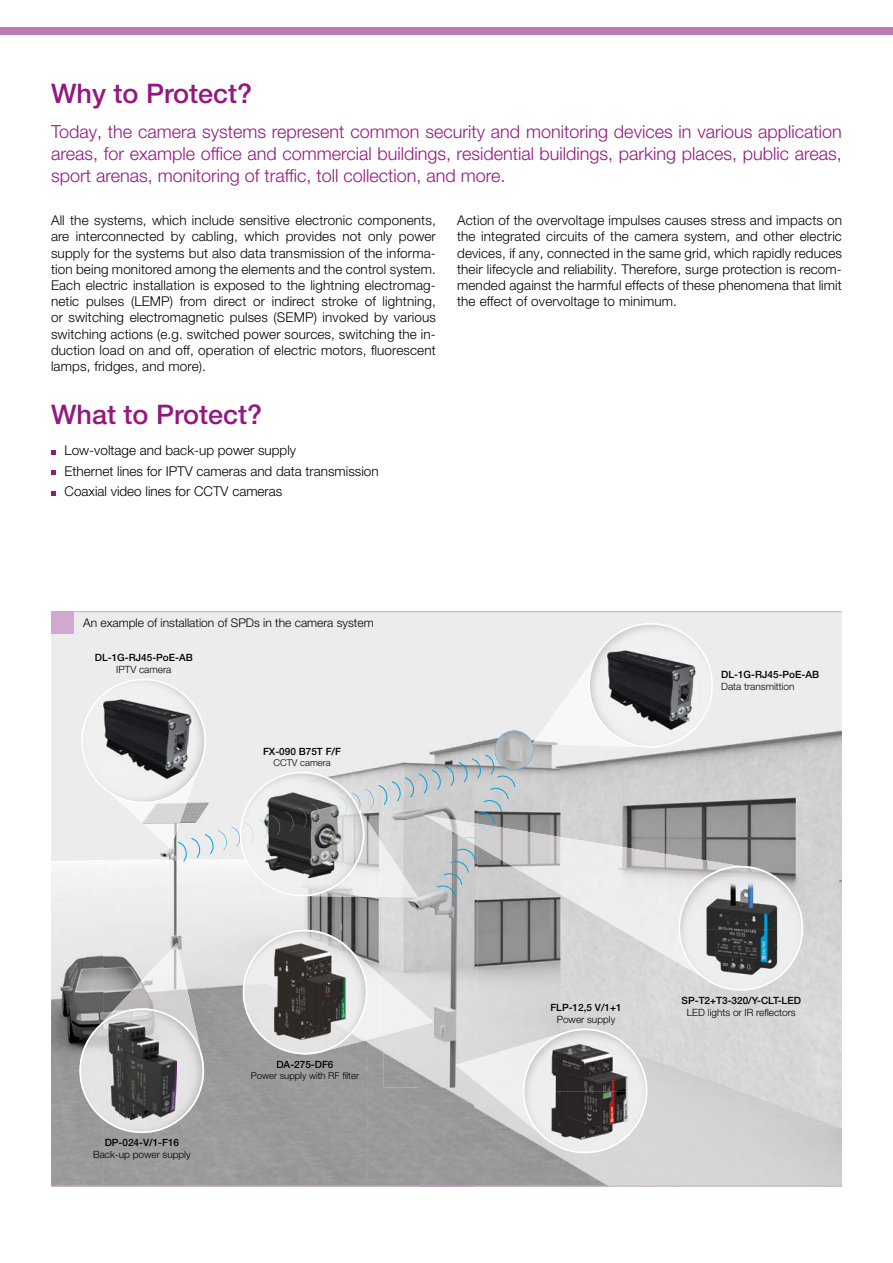
<style>
.page{position:relative;width:893px;height:1263px;background:#fff}
.page>*{position:absolute;margin:0;border:0;box-sizing:border-box;transform-origin:0 0}
.t1{font:500 27px "Helvetica Neue LT Pro";color:#951881}
.t2{font:300 18px/21.6px "Helvetica Neue LT Pro";color:#951881;text-align:justify}
.t3{font:300 13.5px/16.2px "Helvetica Neue LT Pro";color:#000;text-align:justify}
.t4{font:300 12px "Helvetica Neue LT Pro";color:#000}
.t5{font:500 10.05px "Helvetica Neue LT Pro";color:#000}
.t6{font:300 10.05px "Helvetica Neue LT Pro";color:#000}
.t7{font:300 9.45px "Helvetica Neue LT Pro";color:#000}
</style>
<div class="page">
<div style="left:0;top:27px;width:893px;height:8px;background:#bb7bb3"></div>
<svg style="left:51px;top:450px;width:5px;height:5px"></svg>
<svg style="left:51px;top:470px;width:5px;height:5px"></svg>
<svg style="left:51px;top:491px;width:5px;height:5px"></svg>
<img style="left:473px;top:612px;width:158px;height:574px">
<img style="left:684px;top:663px;width:158px;height:209px">
<img style="left:51px;top:715px;width:52px;height:471px">
<img style="left:631px;top:756px;width:53px;height:68px">
<img style="left:156px;top:905px;width:106px;height:281px">
<img style="left:315px;top:905px;width:68px;height:45px">
<img style="left:262px;top:905px;width:53px;height:18px">
<div style="left:420px;top:1087px;width:53px;height:99px;background:#9a9999"></div>
<img style="left:105px;top:1139px;width:74px;height:7px">
<img style="left:383px;top:905px;width:95px;height:182px">
<img style="left:478px;top:1034px;width:40px;height:101px">
<img style="left:455px;top:1058px;width:23px;height:25px">
<svg style="left:518px;top:1024px;width:134px;height:134px;background:#a8a5a6"></svg>
<img style="left:545px;top:1041px;width:85px;height:9px">
<img style="left:545px;top:1131px;width:85px;height:11px">
<img style="left:532px;top:655px;width:47px;height:92px">
<img style="left:374px;top:950px;width:9px;height:100px">
<img style="left:383px;top:978px;width:51px;height:57px">
<svg style="left:236px;top:923px;width:138px;height:138px;background:#a09e9e"></svg>
<img style="left:340px;top:942px;width:6px;height:98px">
<svg style="left:579px;top:614px;width:143px;height:142px"></svg>
<img style="left:478px;top:824px;width:262px;height:153px">
<svg style="left:672px;top:860px;width:137px;height:136px;background:#b0b2b3"></svg>
<svg style="left:76px;top:673px;width:458px;height:232px;background:#d6d7d7"></svg>
<img style="left:98px;top:696px;width:96px;height:85px">
<img style="left:101px;top:943px;width:100px;height:59px">
<svg style="left:73px;top:1002px;width:137px;height:137px;background:#b7b7b7"></svg>
<img style="left:109px;top:1023px;width:68px;height:97px">
<hr style="left:51px;top:611px;width:791px;height:1px;background:#d0a9d0">
<hr style="left:51px;top:1186px;width:791px;height:1px;background:#d0a9d0">
<div style="left:51px;top:611px;width:22px;height:22px;background:#d0a9d0"></div>
<h1 class="t1" style="left:51px;top:78px;width:203px">Why to Protect?</h1>
<p class="t2" style="left:51px;top:121px;width:792px">Today, the camera systems represent common security and monitoring devices in various application areas, for example office and commercial buildings, residential buildings, parking places, public areas, sport arenas, monitoring of traffic, toll collection, and more.</p>
<p class="t3" style="left:51px;top:212px;width:386px">All the systems, which include sensitive electronic components, are interconnected by cabling, which provides not only power supply for the systems but also data transmission of the informa&shy;tion being monitored among the elements and the control system.<br>Each electric installation is exposed to the lightning electromag&shy;netic pulses (LEMP) from direct or indirect stroke of lightning, or switching electromagnetic pulses (SEMP) invoked by various switching actions (e.g. switched power sources, switching the in&shy;duction load on and off, operation of electric motors, fluorescent lamps, fridges, and more).</p>
<p class="t3" style="left:457px;top:212px;width:386px">Action of the overvoltage impulses causes stress and impacts on the integrated circuits of the camera system, and other electric devices, if any, connected in the same grid, which rapidly reduces their lifecycle and reliability. Therefore, surge protection is recom&shy;mended against the harmful effects of these phenomena that limit the effect of overvoltage to minimum.</p>
<h1 class="t1" style="left:51px;top:398px;width:213px">What to Protect?</h1>
<p class="t3" style="left:65px;top:440px;width:316px;line-height:20.4px;text-align:left">Low-voltage and back-up power supply<br>Ethernet lines for IPTV cameras and data transmission<br>Coaxial video lines for CCTV cameras</p>
<p class="t4" style="left:83px;top:615px;width:292px">An example of installation of SPDs in the camera system</p>
<p class="t5" style="left:95px;top:651px;width:99px">DL-1G-RJ45-PoE-AB</p>
<p class="t6" style="left:116px;top:663px;width:57px">IPTV camera</p>
<p class="t5" style="left:263px;top:745px;width:80px">FX-090 B75T F/F</p>
<p class="t7" style="left:273px;top:757px;width:59px">CCTV camera</p>
<p class="t5" style="left:105px;top:1136px;width:76px">DP-024-V/1-F16</p>
<p class="t6" style="left:93px;top:1148px;width:99px">Back-up power supply</p>
<p class="t5" style="left:276px;top:1058px;width:59px">DA-275-DF6</p>
<p class="t7" style="left:251px;top:1070px;width:110px">Power supply with RF filter</p>
<p class="t5" style="left:721px;top:668px;width:99px">DL-1G-RJ45-PoE-AB</p>
<p class="t6" style="left:721px;top:680px;width:75px">Data transmittion</p>
<p class="t5" style="left:550px;top:1002px;width:73px">FLP-12,5 V/1+1</p>
<p class="t6" style="left:557px;top:1013px;width:60px">Power supply</p>
<p class="t5" style="left:682px;top:994px;width:121px">SP-T2+T3-320/Y-CLT-LED</p>
<p class="t6" style="left:687px;top:1006px;width:110px">LED lights or IR reflectors</p>
</div>
